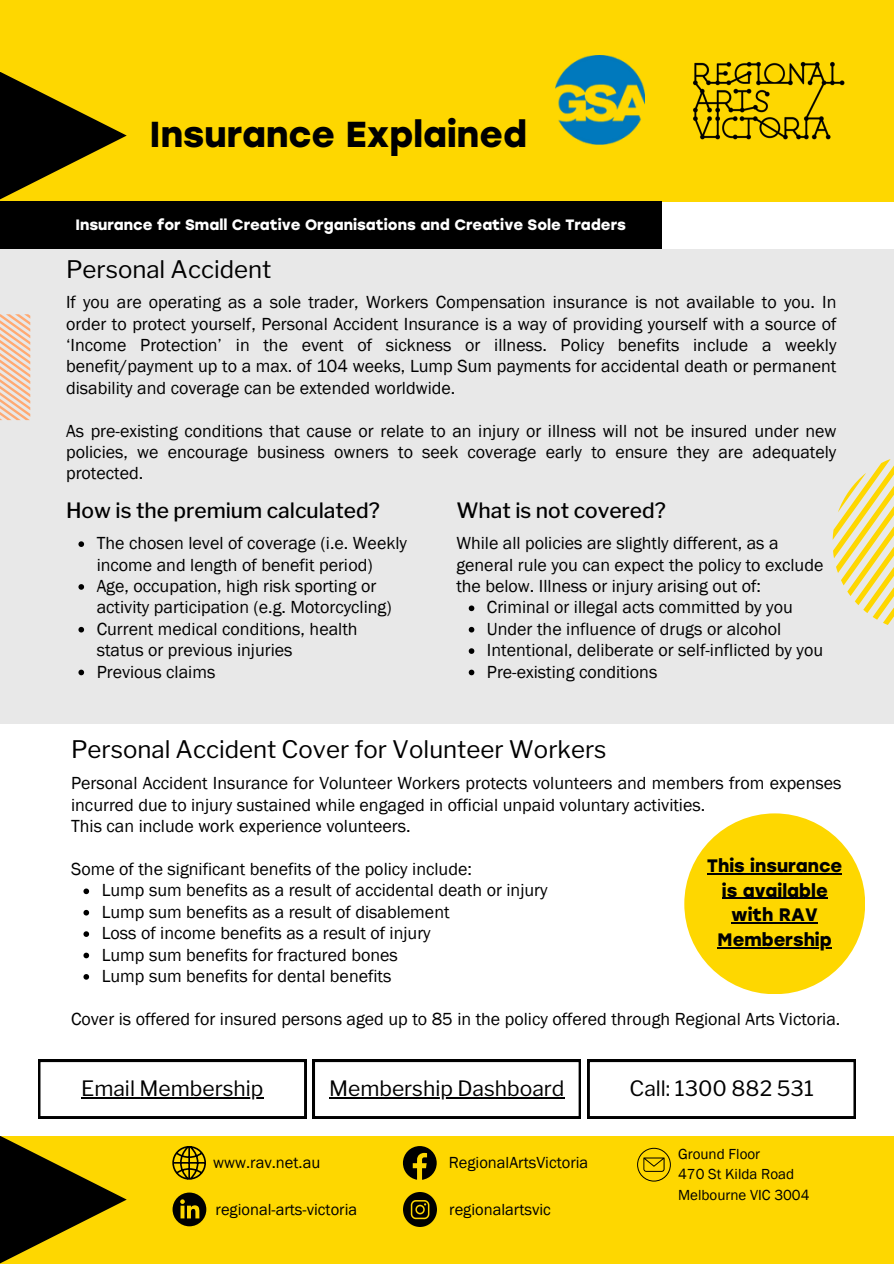
<style>
.page{position:relative;width:894px;height:1264px;background:#fff}
.page>*{position:absolute;margin:0;border:0;box-sizing:border-box;transform-origin:0 0}
.t1{font:700 36px "Stolzl";color:#000}
.t2{font:24px "Libre Franklin";color:#000}
.t3{font:21px "Libre Franklin";color:#000}
.t4{font:500 21px "Libre Franklin";color:#000}
.t5{font:18px/21.3px "Franklin Gothic";color:#000}
.t6{font:700 18px/24.8px "Stolzl";color:#000;text-align:center}
.t7{font:16.5px "Franklin Gothic";color:#000}
.t8{font:700 15px "Stolzl";color:#fff}
.t9{font:15px "Franklin Gothic";color:#000}
</style>
<div class="page">
<div style="left:0;top:0;width:893px;height:202px;background:#fed700"></div>
<svg style="left:0;top:72px;width:127px;height:127px"></svg>
<img style="left:693px;top:61px;width:152px;height:79px">
<div style="left:0;top:249px;width:893px;height:474px;background:#e8e8e8"></div>
<svg style="left:832px;top:459px;width:61px;height:166px"></svg>
<div style="left:0;top:202px;width:661px;height:47px;background:#000"></div>
<svg style="left:0;top:314px;width:30px;height:106px"></svg>
<img style="left:555px;top:55px;width:89px;height:89px">
<svg style="left:83px;top:888px;width:6px;height:6px"></svg>
<svg style="left:83px;top:909px;width:6px;height:6px"></svg>
<svg style="left:83px;top:931px;width:6px;height:5px"></svg>
<svg style="left:83px;top:952px;width:6px;height:6px"></svg>
<svg style="left:83px;top:974px;width:6px;height:5px"></svg>
<svg style="left:78px;top:541px;width:6px;height:6px"></svg>
<svg style="left:78px;top:584px;width:6px;height:5px"></svg>
<svg style="left:78px;top:627px;width:6px;height:5px"></svg>
<svg style="left:78px;top:669px;width:6px;height:6px"></svg>
<svg style="left:468px;top:605px;width:6px;height:6px"></svg>
<svg style="left:468px;top:627px;width:6px;height:5px"></svg>
<svg style="left:468px;top:648px;width:6px;height:6px"></svg>
<svg style="left:468px;top:669px;width:6px;height:6px"></svg>
<div style="left:684px;top:813px;width:180px;height:181px;background:#fed700;border-radius:50%"></div>
<hr style="left:707px;top:873px;width:135px;height:1px;background:#000">
<hr style="left:721px;top:897px;width:106px;height:2px;background:#000">
<hr style="left:731px;top:922px;width:86px;height:1px;background:#000">
<hr style="left:717px;top:947px;width:114px;height:1px;background:#000">
<div style="left:0;top:1135px;width:893px;height:128px;background:#fed700"></div>
<svg style="left:0;top:1135px;width:127px;height:128px"></svg>
<svg style="left:38px;top:1059px;width:268px;height:59px"></svg>
<hr style="left:81px;top:1096px;width:182px;height:2px;background:#000">
<svg style="left:313px;top:1059px;width:267px;height:59px"></svg>
<hr style="left:329px;top:1096px;width:235px;height:2px;background:#000">
<svg style="left:587px;top:1059px;width:268px;height:59px"></svg>
<svg style="left:403px;top:1146px;width:33px;height:33px"></svg>
<svg style="left:172px;top:1146px;width:34px;height:33px"></svg>
<img style="left:403px;top:1192px;width:33px;height:34px">
<svg style="left:637px;top:1147px;width:33px;height:34px"></svg>
<svg style="left:172px;top:1192px;width:34px;height:34px"></svg>
<p class="t1" style="left:149px;top:113px;width:379px">Insurance Explained</p>
<p class="t8" style="left:75px;top:216px;width:552px">Insurance for Small Creative Organisations and Creative Sole Traders</p>
<h2 class="t2" style="left:66px;top:254px;width:207px">Personal Accident</h2>
<h1 class="t5" style="left:66px;top:291px;width:771px;text-align:justify">If you are operating as a sole trader, Workers Compensation insurance is not available to you. In order to protect yourself, Personal Accident Insurance is a way of providing yourself with a source of ‘Income Protection’ in the event of sickness or illness. Policy benefits include a weekly benefit/payment up to a max. of 104 weeks, Lump Sum payments for accidental death or permanent disability and coverage can be extended worldwide.</h1>
<p class="t5" style="left:66px;top:419px;width:771px;text-align:justify">As pre-existing conditions that cause or relate to an injury or illness will not be insured under new policies, we encourage business owners to seek coverage early to ensure they are adequately protected.</p>
<h6 class="t4" style="left:66px;top:498px;width:315px">How is the premium calculated?</h6>
<p class="t4" style="left:456px;top:498px;width:211px">What is not covered?</p>
<p class="t5" style="left:97px;top:532px;width:312px">The chosen level of coverage (i.e. Weekly income and length of benefit period)</p>
<p class="t5" style="left:97px;top:575px;width:296px">Age, occupation, high risk sporting or activity participation (e.g. Motorcycling)</p>
<p class="t5" style="left:97px;top:618px;width:262px">Current medical conditions, health status or previous injuries</p>
<h2 class="t5" style="left:97px;top:660px;width:120px">Previous claims</h2>
<h6 class="t5" style="left:456px;top:532px;width:368px">While all policies are slightly different, as a general rule you can expect the policy to exclude the below. Illness or injury arising out of:</h6>
<h6 class="t5" style="left:487px;top:596px;width:307px">Criminal or illegal acts committed by you</h6>
<p class="t5" style="left:487px;top:618px;width:296px">Under the influence of drugs or alcohol</p>
<p class="t5" style="left:487px;top:639px;width:337px">Intentional, deliberate or self-inflicted by you</p>
<p class="t5" style="left:487px;top:660px;width:172px">Pre-existing conditions</p>
<h6 class="t2" style="left:71px;top:735px;width:537px">Personal Accident Cover for Volunteer Workers</h6>
<h6 class="t5" style="left:71px;top:772px;width:771px">Personal Accident Insurance for Volunteer Workers protects volunteers and members from expenses incurred due to injury sustained while engaged in official unpaid voluntary activities.<br>This can include work experience volunteers.</h6>
<p class="t5" style="left:71px;top:858px;width:402px">Some of the significant benefits of the policy include:</p>
<h3 class="t5" style="left:102px;top:879px;width:447px">Lump sum benefits as a result of accidental death or injury</h3>
<h3 class="t5" style="left:102px;top:900px;width:349px">Lump sum benefits as a result of disablement</h3>
<p class="t5" style="left:102px;top:922px;width:330px">Loss of income benefits as a result of injury</p>
<p class="t5" style="left:102px;top:943px;width:297px">Lump sum benefits for fractured bones</p>
<p class="t5" style="left:102px;top:965px;width:291px">Lump sum benefits for dental benefits</p>
<p class="t5" style="left:71px;top:1007px;width:770px">Cover is offered for insured persons aged up to 85 in the policy offered through Regional Arts Victoria.</p>
<p class="t6" style="left:707px;top:853px;width:136px">This insurance is available with RAV</p>
<p class="t6" style="left:717px;top:927px;width:116px">Membership</p>
<h6 class="t3" style="left:81px;top:1075px;width:183px">Email Membership</h6>
<h5 class="t3" style="left:329px;top:1075px;width:237px">Membership Dashboard</h5>
<h4 class="t3" style="left:629px;top:1075px;width:186px">Call: 1300 882 531</h4>
<h4 class="t7" style="left:213px;top:1152px;width:109px">www.rav.net.au</h4>
<h6 class="t7" style="left:448px;top:1152px;width:141px">RegionalArtsVictoria</h6>
<h6 class="t7" style="left:215px;top:1199px;width:143px">regional-arts-victoria</h6>
<p class="t7" style="left:449px;top:1199px;width:103px">regionalartsvic</p>
<p class="t9" style="left:678px;top:1145px;width:84px">Ground Floor</p>
<h6 class="t9" style="left:678px;top:1165px;width:118px">470 St Kilda Road</h6>
<p class="t9" style="left:678px;top:1185px;width:133px">Melbourne VIC 3004</p>
</div>
